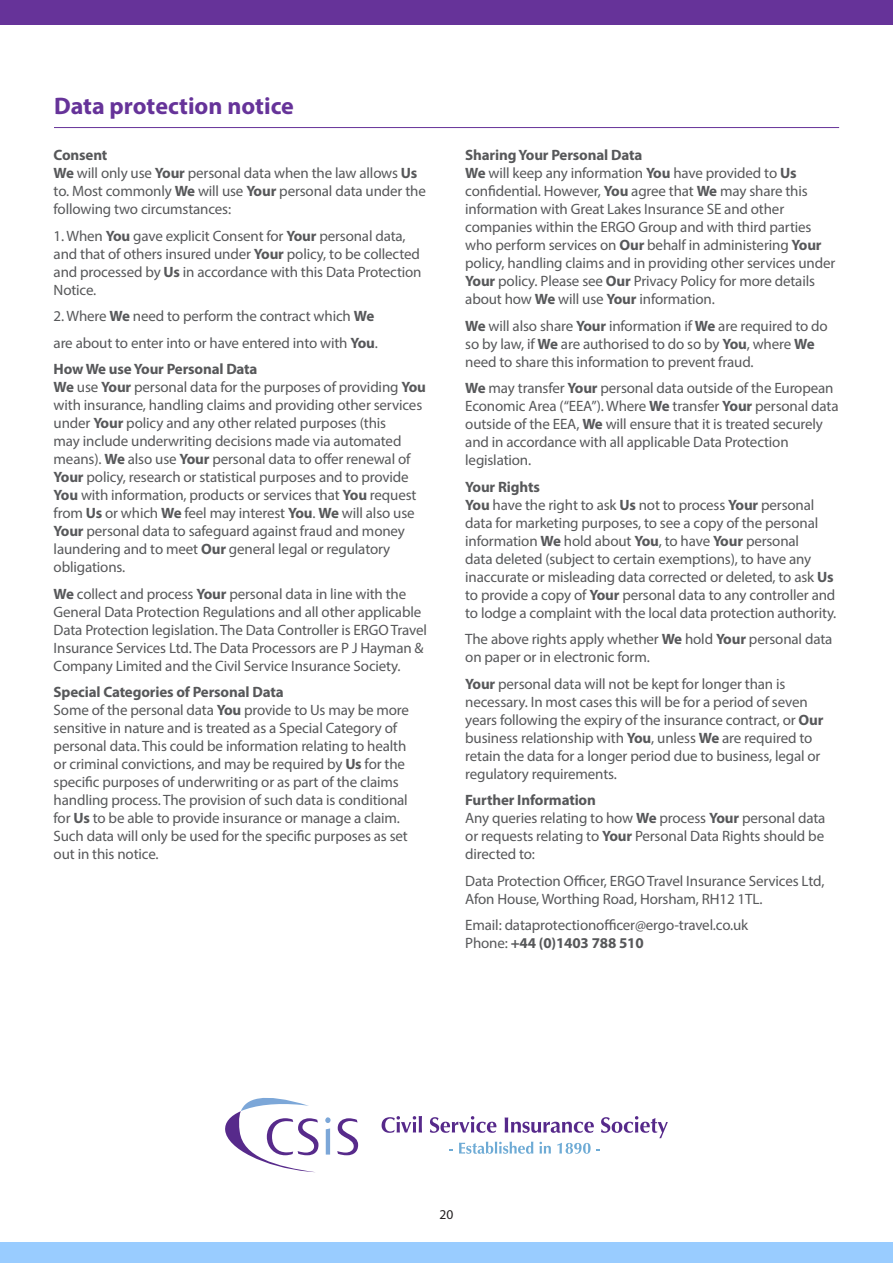
<style>
.page{position:relative;width:893px;height:1263px;background:#fff}
.page>*{position:absolute;margin:0;border:0;box-sizing:border-box;transform-origin:0 0}
.t1{font:700 24px "Myriad Pro";color:#639}
.t2{font:15px/18px "Myriad Pro";letter-spacing:-.01em;color:#57585a}
.t3{font:700 15px "Myriad Pro";letter-spacing:-.01em;color:#57585a}
.t4{font:13.5px "Myriad Pro";color:#231f20}
.s1{font-weight:700}
</style>
<div class="page">
<div style="left:0;top:1242px;width:893px;height:21px;background:#9cf"></div>
<div style="left:0;top:0;width:893px;height:25px;background:#639"></div>
<hr style="left:54px;top:127px;width:785px;height:1px;background:#639">
<svg style="left:325px;top:1117px;width:6px;height:37px"></svg>
<svg style="left:337px;top:1118px;width:21px;height:37px"></svg>
<svg style="left:225px;top:1098px;width:93px;height:74px"></svg>
<svg style="left:382px;top:1116px;width:40px;height:17px"></svg>
<svg style="left:430px;top:1116px;width:238px;height:38px"></svg>
<p class="t1" style="left:54px;top:91px;width:241px">Data protection notice</p>
<p class="t3" style="left:54px;top:145px;width:55px">Consent</p>
<p class="t2" style="left:54px;top:164px;width:374px"><span class="s1">We</span> will only use <span class="s1">Your</span> personal data when the law allows <span class="s1">Us </span>to. Most commonly <span class="s1">We</span> will use <span class="s1">Your</span> personal data under the following two circumstances:</p>
<p class="t2" style="left:54px;top:226px;width:369px">1. When <span class="s1">You</span> gave explicit Consent for <span class="s1">Your</span> personal data, and that of others insured under <span class="s1">Your</span> policy, to be collected and processed by <span class="s1">Us</span> in accordance with this Data Protection Notice.</p>
<p class="t2" style="left:54px;top:307px;width:322px">2. Where <span class="s1">We</span> need to perform the contract which <span class="s1">We</span></p>
<p class="t2" style="left:54px;top:333px;width:326px">are about to enter into or have entered into with <span class="s1">You</span>.</p>
<p class="t3" style="left:54px;top:359px;width:205px">How We use Your Personal Data</p>
<p class="t2" style="left:54px;top:378px;width:374px"><span class="s1">We</span> use <span class="s1">Your</span> personal data for the purposes of providing <span class="s1">You </span>with insurance, handling claims and providing other services under <span class="s1">Your</span> policy and any other related purposes (this<br>may include underwriting decisions made via automated means). <span class="s1">We</span> also use <span class="s1">Your</span> personal data to offer renewal of <span class="s1">Your</span> policy, research or statistical purposes and to provide <span class="s1">You</span> with information, products or services that <span class="s1">You</span> request from <span class="s1">Us</span> or which <span class="s1">We</span> feel may interest <span class="s1">You</span>. <span class="s1">We</span> will also use <span class="s1">Your</span> personal data to safeguard against fraud and money laundering and to meet <span class="s1">Our</span> general legal or regulatory obligations.</p>
<p class="t2" style="left:54px;top:584px;width:375px"><span class="s1">We</span> collect and process <span class="s1">Your</span> personal data in line with the General Data Protection Regulations and all other applicable Data Protection legislation. The Data Controller is ERGO Travel Insurance Services Ltd. The Data Processors are P J Hayman &amp; Company Limited and the Civil Service Insurance Society.</p>
<p class="t3" style="left:54px;top:682px;width:231px">Special Categories of Personal Data</p>
<p class="t2" style="left:54px;top:701px;width:357px">Some of the personal data <span class="s1">You</span> provide to Us may be more sensitive in nature and is treated as a Special Category of personal data. This could be information relating to health or criminal convictions, and may be required by <span class="s1">Us</span> for the specific purposes of underwriting or as part of the claims handling process. The provision of such data is conditional for <span class="s1">Us</span> to be able to provide insurance or manage a claim.<br>Such data will only be used for the specific purposes as set out in this notice.</p>
<p class="t3" style="left:465px;top:145px;width:179px">Sharing Your Personal Data</p>
<p class="t2" style="left:465px;top:164px;width:372px"><span class="s1">We</span> will keep any information <span class="s1">You</span> have provided to <span class="s1">Us </span>confidential. However, <span class="s1">You</span> agree that <span class="s1">We</span> may share this information with Great Lakes Insurance SE and other companies within the ERGO Group and with third parties who perform services on <span class="s1">Our</span> behalf in administering <span class="s1">Your </span>policy, handling claims and in providing other services under <span class="s1">Your</span> policy. Please see <span class="s1">Our</span> Privacy Policy for more details about how <span class="s1">We</span> will use <span class="s1">Your</span> information.</p>
<p class="t2" style="left:465px;top:316px;width:364px"><span class="s1">We</span> will also share <span class="s1">Your</span> information if <span class="s1">We</span> are required to do so by law, if <span class="s1">We</span> are authorised to do so by <span class="s1">You</span>, where <span class="s1">We </span>need to share this information to prevent fraud.</p>
<p class="t2" style="left:465px;top:379px;width:375px"><span class="s1">We</span> may transfer <span class="s1">Your</span> personal data outside of the European Economic Area (“EEA”). Where <span class="s1">We</span> transfer <span class="s1">Your</span> personal data outside of the EEA, <span class="s1">We</span> will ensure that it is treated securely and in accordance with all applicable Data Protection legislation.</p>
<p class="t3" style="left:465px;top:477px;width:76px">Your Rights</p>
<p class="t2" style="left:465px;top:495px;width:373px"><span class="s1">You</span> have the right to ask <span class="s1">Us</span> not to process <span class="s1">Your</span> personal data for marketing purposes, to see a copy of the personal information <span class="s1">We</span> hold about <span class="s1">You</span>, to have <span class="s1">Your</span> personal<br>data deleted (subject to certain exemptions), to have any inaccurate or misleading data corrected or deleted, to ask <span class="s1">Us </span>to provide a copy of <span class="s1">Your</span> personal data to any controller and to lodge a complaint with the local data protection authority.</p>
<p class="t2" style="left:465px;top:630px;width:369px">The above rights apply whether <span class="s1">We</span> hold <span class="s1">Your</span> personal data on paper or in electronic form.</p>
<p class="t2" style="left:465px;top:674px;width:360px"><span class="s1">Your</span> personal data will not be kept for longer than is necessary. In most cases this will be for a period of seven years following the expiry of the insurance contract, or <span class="s1">Our </span>business relationship with <span class="s1">You</span>, unless <span class="s1">We</span> are required to retain the data for a longer period due to business, legal or regulatory requirements.</p>
<p class="t3" style="left:465px;top:790px;width:132px">Further Information</p>
<p class="t2" style="left:465px;top:809px;width:362px;text-align:justify">Any queries relating to how <span class="s1">We</span> process <span class="s1">Your</span> personal data or requests relating to <span class="s1">Your</span> Personal Data Rights should be directed to:</p>
<p class="t2" style="left:465px;top:871px;width:361px">Data Protection Officer, ERGO Travel Insurance Services Ltd,<br>Afon House, Worthing Road, Horsham, RH12 1TL.</p>
<p class="t2" style="left:465px;top:916px;width:284px">Email: dataprotectionofficer@ergo-travel.co.uk<br>Phone: <span class="s1">+44 (0)1403 788 510</span></p>
<p class="t4" style="left:440px;top:1206px;width:15px">20</p>
</div>
